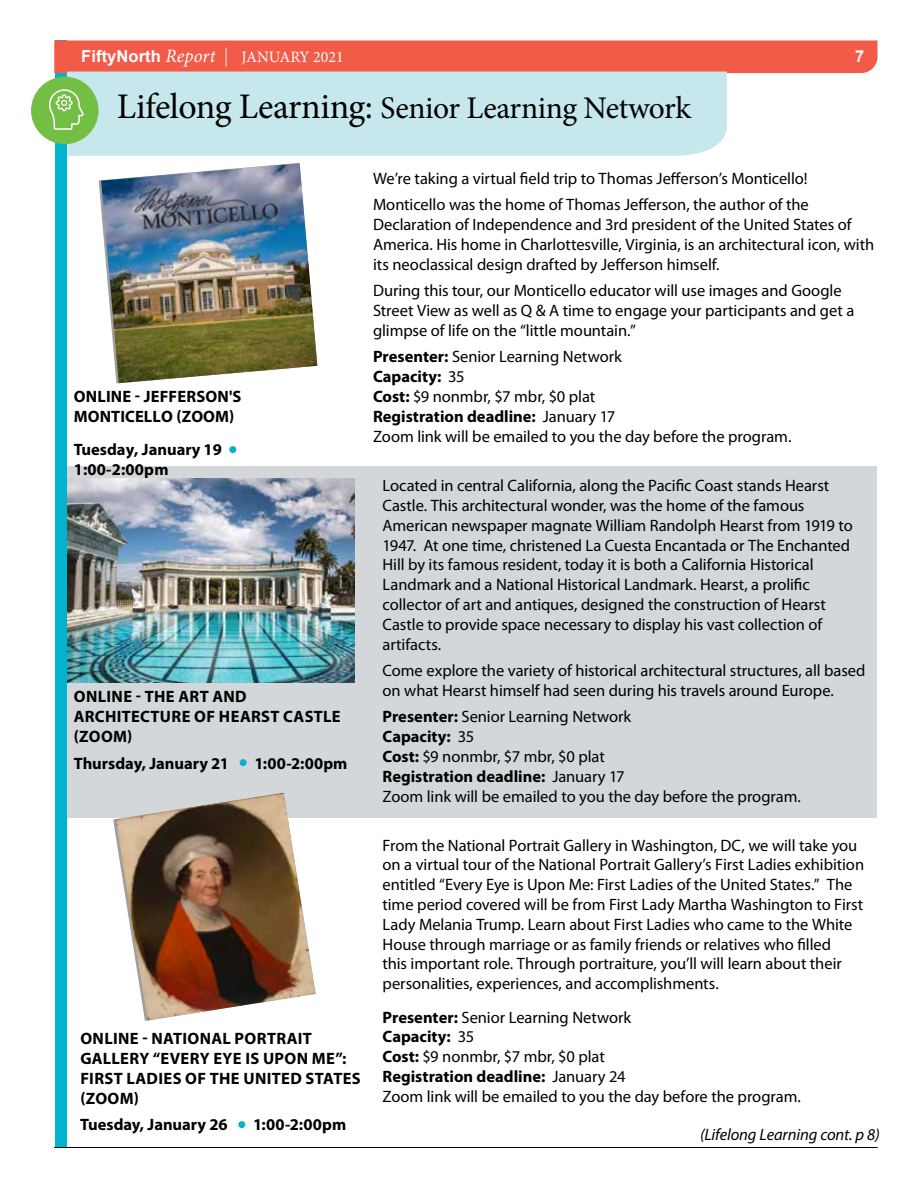
<style>
.page{position:relative;width:918px;height:1188px;background:#fff}
.page>*{position:absolute;margin:0;border:0;box-sizing:border-box;transform-origin:0 0}
.t1{font:31.5px "Minion Pro";letter-spacing:-.015em;color:#000}
.t2{font:16.5px/19.8px "Myriad Pro";letter-spacing:-.005em;color:#000}
.t3{font:700 16.5px/19.8px "Myriad Pro";letter-spacing:.01em;color:#000}
.t4{font:italic 16.5px "Myriad Pro";letter-spacing:-.01em;color:#000}
.t5{font:700 16.5px "Arial";color:#fff}
.t6{font:15.9px "Minion Pro";color:#fff}
.s1{font-family:"Arial";font-weight:700;font-size:16.5px}
.s2{font-style:italic;font-size:18.9px}
.s3{font-size:18.9px}
.s4{font-size:36px}
.s5{color:#00b4ce}
.s6{font-weight:700}
</style>
<div class="page">
<div style="left:67px;top:467px;width:810px;height:351px;background:#d3d7da"></div>
<div style="left:55px;top:40px;width:12px;height:1108px;background:#00b4ce"></div>
<div style="left:54px;top:40px;width:824px;height:33px;background:#f15b47"></div>
<hr style="left:54px;top:1147px;width:824px;height:1px;background:#000">
<div style="left:67px;top:72px;width:660px;height:84px;background:#c6e8ec"></div>
<div style="left:31px;top:77px;width:68px;height:67px;background:#72bf44;border-radius:50%"></div>
<svg style="left:49px;top:89px;width:35px;height:41px"></svg>
<img style="left:101px;top:163px;width:216px;height:220px">
<img style="left:67px;top:479px;width:288px;height:203px">
<img style="left:116px;top:793px;width:200px;height:228px">
<p class="t6" style="left:81px;top:46px;width:264px"><span class="s1">FiftyNorth</span> <span class="s2">Report</span> <span class="s3">|</span> JANUARY 2021</p>
<p class="t5" style="left:855px;top:45px;width:11px">7</p>
<h1 class="t1" style="left:117px;top:87px;width:576px"><span class="s4">Lifelong Learning:</span> Senior Learning Network</h1>
<p class="t3" style="left:74px;top:386px;width:169px">ONLINE - JEFFERSON'S<br>MONTICELLO (ZOOM)</p>
<p class="t3" style="left:74px;top:439px;width:165px">Tuesday, January 19 <span class="s5">●<br></span>1:00-2:00pm</p>
<p class="t3" style="left:74px;top:686px;width:268px">ONLINE - THE ART AND<br>ARCHITECTURE OF HEARST CASTLE (ZOOM)</p>
<p class="t3" style="left:74px;top:753px;width:275px">Thursday, January 21 <span class="s5">●</span> 1:00-2:00pm</p>
<p class="t3" style="left:80px;top:1028px;width:282px">ONLINE - NATIONAL PORTRAIT<br>GALLERY “EVERY EYE IS UPON ME”:<br>FIRST LADIES OF THE UNITED STATES (ZOOM)</p>
<p class="t3" style="left:80px;top:1114px;width:268px">Tuesday, January 26 <span class="s5">●</span> 1:00-2:00pm</p>
<p class="t2" style="left:373px;top:165px;width:437px;line-height:26.5px">We’re taking a virtual field trip to Thomas Jefferson’s Monticello!<br>Monticello was the home of Thomas Jefferson, the author of the</p>
<p class="t2" style="left:373px;top:214px;width:503px">Declaration of Independence and 3rd president of the United States of<br>America. His home in Charlottesville, Virginia, is an architectural icon, with its neoclassical design drafted by Jefferson himself.</p>
<p class="t2" style="left:373px;top:280px;width:483px">During this tour, our Monticello educator will use images and Google<br>Street View as well as Q &amp; A time to engage your participants and get a glimpse of life on the “little mountain.”</p>
<p class="t2" style="left:373px;top:347px;width:420px"><span class="s6">Presenter:</span> Senior Learning Network<br><span class="s6">Capacity:</span> 35<br><span class="s6">Cost:</span> $9 nonmbr, $7 mbr, $0 plat<br><span class="s6">Registration deadline:</span> January 17<br>Zoom link will be emailed to you the day before the program.</p>
<p class="t2" style="left:383px;top:475px;width:472px">Located in central California, along the Pacific Coast stands Hearst Castle. This architectural wonder, was the home of the famous American newspaper magnate William Randolph Hearst from 1919 to 1947. At one time, christened La Cuesta Encantada or The Enchanted Hill by its famous resident, today it is both a California Historical Landmark and a National Historical Landmark. Hearst, a prolific collector of art and antiques, designed the construction of Hearst Castle to provide space necessary to display his vast collection of artifacts.</p>
<p class="t2" style="left:383px;top:660px;width:485px">Come explore the variety of historical architectural structures, all based on what Hearst himself had seen during his travels around Europe.</p>
<p class="t2" style="left:383px;top:707px;width:420px"><span class="s6">Presenter:</span> Senior Learning Network<br><span class="s6">Capacity:</span> 35<br><span class="s6">Cost:</span> $9 nonmbr, $7 mbr, $0 plat<br><span class="s6">Registration deadline:</span> January 17<br>Zoom link will be emailed to you the day before the program.</p>
<p class="t2" style="left:383px;top:835px;width:483px">From the National Portrait Gallery in Washington, DC, we will take you on a virtual tour of the National Portrait Gallery’s First Ladies exhibition entitled “Every Eye is Upon Me: First Ladies of the United States.” The time period covered will be from First Lady Martha Washington to First Lady Melania Trump. Learn about First Ladies who came to the White House through marriage or as family friends or relatives who filled<br>this important role. Through portraiture, you’ll will learn about their personalities, experiences, and accomplishments.</p>
<p class="t2" style="left:383px;top:1007px;width:420px"><span class="s6">Presenter:</span> Senior Learning Network<br><span class="s6">Capacity:</span> 35<br><span class="s6">Cost:</span> $9 nonmbr, $7 mbr, $0 plat<br><span class="s6">Registration deadline:</span> January 24<br>Zoom link will be emailed to you the day before the program.</p>
<p class="t4" style="left:700px;top:1125px;width:181px">(Lifelong Learning cont. p 8)</p>
</div>
